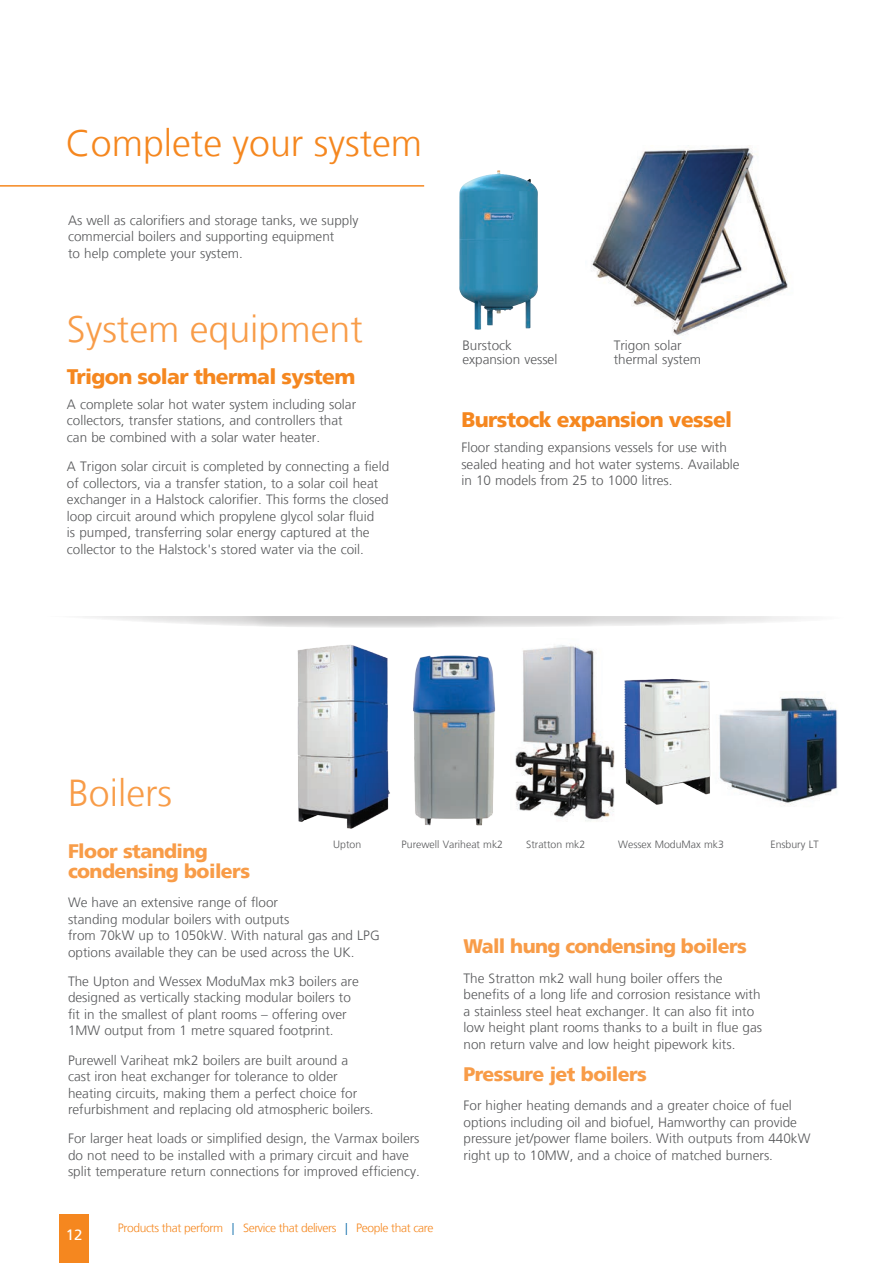
<style>
.page{position:relative;width:893px;height:1263px;background:#fff}
.page>*{position:absolute;margin:0;border:0;box-sizing:border-box;transform-origin:0 0}
.t1{font:300 37.5px "Frutiger LT";color:#f89c48}
.t2{font:300 37.5px "Frutiger LT";color:#f5871f}
.t3{font:900 21px "Frutiger LT";letter-spacing:-.03em;color:#f5871f}
.t4{font:900 19.5px/19.5px "Frutiger LT";letter-spacing:-.03em;color:#f89c48}
.t5{font:15px "Frutiger LT";color:#fff}
.t6{font:300 13.5px/16.5px "Frutiger LT";color:#57585a}
.t7{font:300 12px "Frutiger LT";letter-spacing:-.03em;color:#f5871f}
.t8{font:300 10.5px "Frutiger LT";color:#57585a}
.s1{color:#0065a6}
</style>
<div class="page">
<svg style="left:90px;top:617px;width:711px;height:11px"></svg>
<hr style="left:0;top:185px;width:424px;height:2px;background:#f5871f">
<img style="left:459px;top:170px;width:54px;height:160px">
<img style="left:591px;top:146px;width:197px;height:190px">
<img style="left:297px;top:644px;width:93px;height:185px">
<img style="left:515px;top:645px;width:100px;height:176px">
<img style="left:723px;top:697px;width:115px;height:109px">
<img style="left:624px;top:679px;width:99px;height:126px">
<img style="left:413px;top:655px;width:82px;height:171px">
<div style="left:60px;top:1215px;width:29px;height:48px;background:#f5871f"></div>
<h1 class="t2" style="left:66px;top:122px;width:358px">Complete your system</h1>
<p class="t6" style="left:68px;top:212px;width:292px">As well as calorifiers and storage tanks, we supply commercial boilers and supporting equipment<br>to help complete your system.</p>
<h1 class="t1" style="left:67px;top:308px;width:297px">System equipment</h1>
<h2 class="t3" style="left:67px;top:364px;width:290px">Trigon solar thermal system</h2>
<p class="t6" style="left:67px;top:396px;width:291px">A complete solar hot water system including solar collectors, transfer stations, and controllers that can be combined with a solar water heater.</p>
<p class="t6" style="left:67px;top:458px;width:324px">A Trigon solar circuit is completed by connecting a field of collectors, via a transfer station, to a solar coil heat exchanger in a Halstock calorifier. This forms the closed loop circuit around which propylene glycol solar fluid<br>is pumped, transferring solar energy captured at the collector to the Halstock's stored water via the coil.</p>
<p class="t6" style="left:462px;top:339px;width:96px;line-height:13.5px">Burstock expansion vessel</p>
<p class="t6" style="left:614px;top:339px;width:89px;line-height:13.5px">Trigon solar thermal system</p>
<h2 class="t3" style="left:461px;top:407px;width:272px">Burstock expansion vessel</h2>
<p class="t6" style="left:461px;top:440px;width:280px">Floor standing expansions vessels for use with sealed heating and hot water systems. Available in 10 models from 25 to 1000 litres.</p>
<h1 class="t1" style="left:68px;top:772px;width:106px">Boilers</h1>
<h3 class="t4" style="left:68px;top:842px;width:184px">Floor standing condensing boilers</h3>
<p class="t6" style="left:68px;top:894px;width:313px">We have an extensive range of floor<br>standing modular boilers with outputs<br>from 70kW up to 1050kW. With natural gas and LPG options available they can be used across the UK.</p>
<p class="t6" style="left:68px;top:973px;width:292px">The Upton and Wessex ModuMax mk3 boilers are designed as vertically stacking modular boilers to fit in the smallest of plant rooms – offering over 1MW output from 1 metre squared footprint.</p>
<p class="t6" style="left:68px;top:1052px;width:307px">Purewell Variheat mk2 boilers are built around a cast iron heat exchanger for tolerance to older heating circuits, making them a perfect choice for refurbishment and replacing old atmospheric boilers.</p>
<p class="t6" style="left:68px;top:1130px;width:353px">For larger heat loads or simplified design, the Varmax boilers do not need to be installed with a primary circuit and have split temperature return connections for improved efficiency.</p>
<p class="t8" style="left:333px;top:839px;width:30px">Upton</p>
<p class="t8" style="left:402px;top:839px;width:103px">Purewell Variheat mk2</p>
<p class="t8" style="left:526px;top:839px;width:61px">Stratton mk2</p>
<p class="t8" style="left:618px;top:839px;width:107px">Wessex ModuMax mk3</p>
<p class="t8" style="left:770px;top:839px;width:50px">Ensbury LT</p>
<h3 class="t4" style="left:463px;top:937px;width:285px">Wall hung condensing boilers</h3>
<p class="t6" style="left:463px;top:970px;width:300px">The Stratton mk2 wall hung boiler offers the benefits of a long life and corrosion resistance with a stainless steel heat exchanger. It can also fit into low height plant rooms thanks to a built in flue gas non return valve and low height pipework kits.</p>
<h3 class="t4" style="left:463px;top:1064px;width:185px">Pressure jet boilers</h3>
<p class="t6" style="left:463px;top:1097px;width:348px">For higher heating demands and a greater choice of fuel options including oil and biofuel, Hamworthy can provide pressure jet/power flame boilers. With outputs from 440kW right up to 10MW, and a choice of matched burners.</p>
<p class="t5" style="left:66px;top:1226px;width:18px">12</p>
<p class="t7" style="left:118px;top:1221px;width:317px">Products that perform <span class="s1">|</span> Service that delivers <span class="s1">|</span> People that care</p>
</div>
